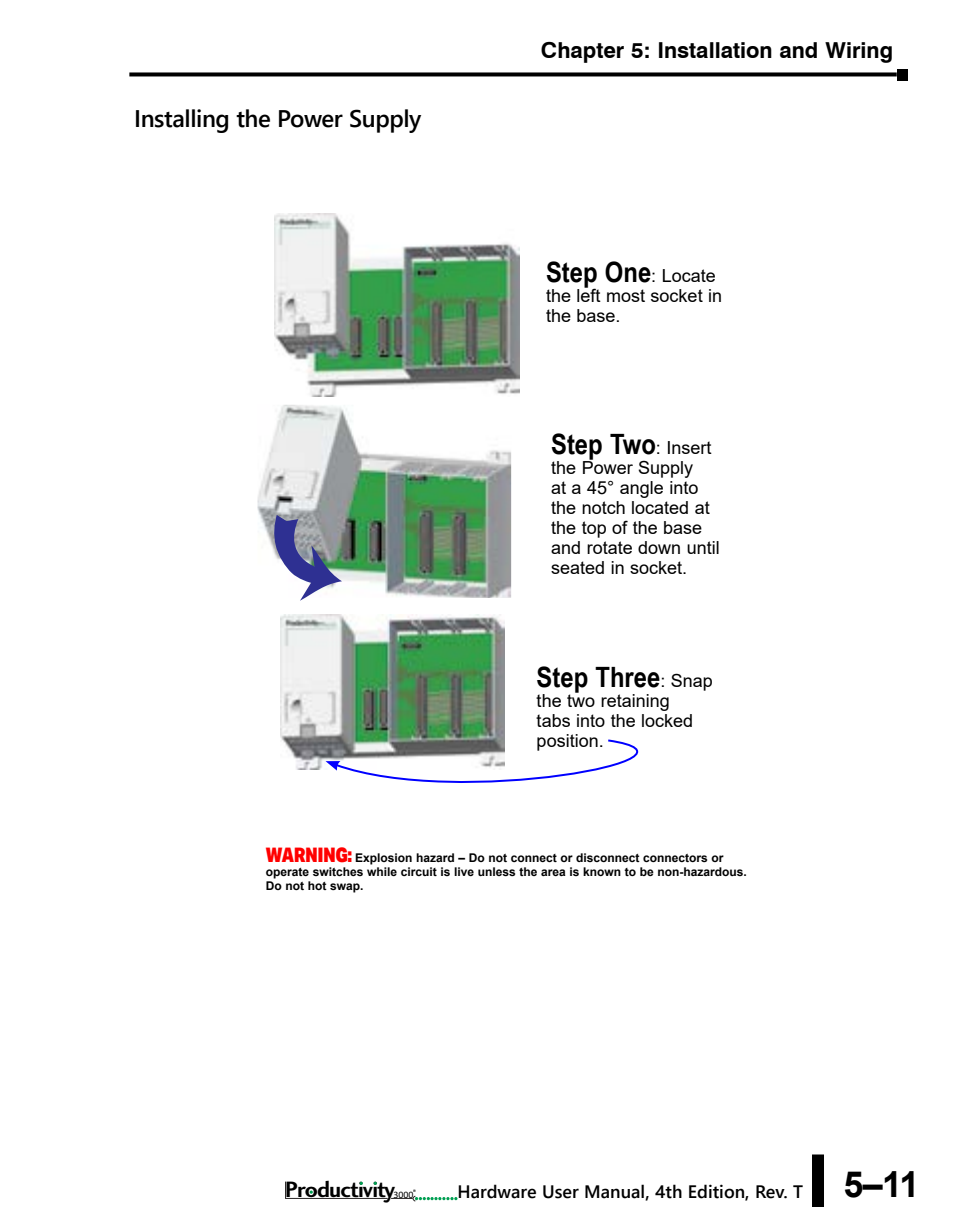
<style>
.page{position:relative;width:972px;height:1224px;background:#fff}
.page>*{position:absolute;margin:0;border:0;box-sizing:border-box;transform-origin:0 0}
.t1{font:700 28px "Arial Narrow";color:#000;scale:1.04 1}
.t2{font:600 24px "Segoe UI";letter-spacing:-.02em;color:#000}
.t3{font:23px "Charlotte Sans Bold Plain";letter-spacing:-.035em;color:#000}
.t4{font:700 22px "Swiss 721 BT";color:#000}
.t5{font:18px/20px "Arial";color:#000}
.t6{font:600 18px "Segoe UI";color:#000}
.t7{font:700 12px/14px "Arial";color:#000}
.t8{font:9.8px "Calibri";color:#000}
.s1{font-family:"Arial";font-weight:400;font-size:18px}
.s2{font-family:"Aktiv Grotesk Cd";font-weight:900;font-size:20px;color:#f00}
.s3{font-family:"Arial";font-weight:700;font-size:36px}
</style>
<div class="page">
<svg style="left:129px;top:72px;width:768px;height:4px;background:#1e1e1e"></svg>
<div style="left:897px;top:69px;width:11px;height:11px;background:#000"></div>
<div style="left:812px;top:1154px;width:12px;height:53px;background:#000"></div>
<hr style="left:286px;top:1198px;width:101px;height:1px;background:#282525">
<svg style="left:285px;top:1182px;width:1px;height:16px"></svg>
<svg style="left:391px;top:1189px;width:67px;height:13px"></svg>
<img style="left:280px;top:614px;width:224px;height:156px">
<img style="left:275px;top:213px;width:244px;height:184px">
<svg style="left:326px;top:738px;width:313px;height:45px"></svg>
<img style="left:258px;top:405px;width:253px;height:193px">
<svg style="left:273px;top:515px;width:69px;height:86px"></svg>
<h2 class="t2" style="left:134px;top:96px;width:289px">Installing the Power Supply</h2>
<p class="t4" style="left:541px;top:37px;width:354px">Chapter 5: Installation and Wiring</p>
<h1 class="t1" style="left:546px;top:250px;width:165px">Step One<span class="s1">: Locate</span></h1>
<p class="t5" style="left:546px;top:285px;width:178px">the left most socket in the base.</p>
<h1 class="t1" style="left:551px;top:423px;width:156px">Step Two<span class="s1">: Insert</span></h1>
<p class="t5" style="left:551px;top:458px;width:170px">the Power Supply<br>at a 45° angle into the notch located at the top of the base and rotate down until seated in socket.</p>
<h1 class="t1" style="left:537px;top:656px;width:171px">Step Three<span class="s1">: Snap</span></h1>
<p class="t5" style="left:537px;top:690px;width:158px">the two retaining tabs into the locked position.</p>
<p class="t7" style="left:266px;top:851px;width:483px"><span class="s2">WARNING:</span> Explosion hazard – Do not connect or disconnect connectors or operate switches while circuit is live unless the area is known to be non-hazardous.<br>Do not hot swap.</p>
<p class="t3" style="left:285px;top:1176px;width:112px">Productivity</p>
<p class="t8" style="left:394px;top:1188px;width:22px">3000</p>
<p class="t6" style="left:458px;top:1175px;width:463px">Hardware User Manual, 4th Edition, Rev. T <span class="s3">5–11</span></p>
</div>
